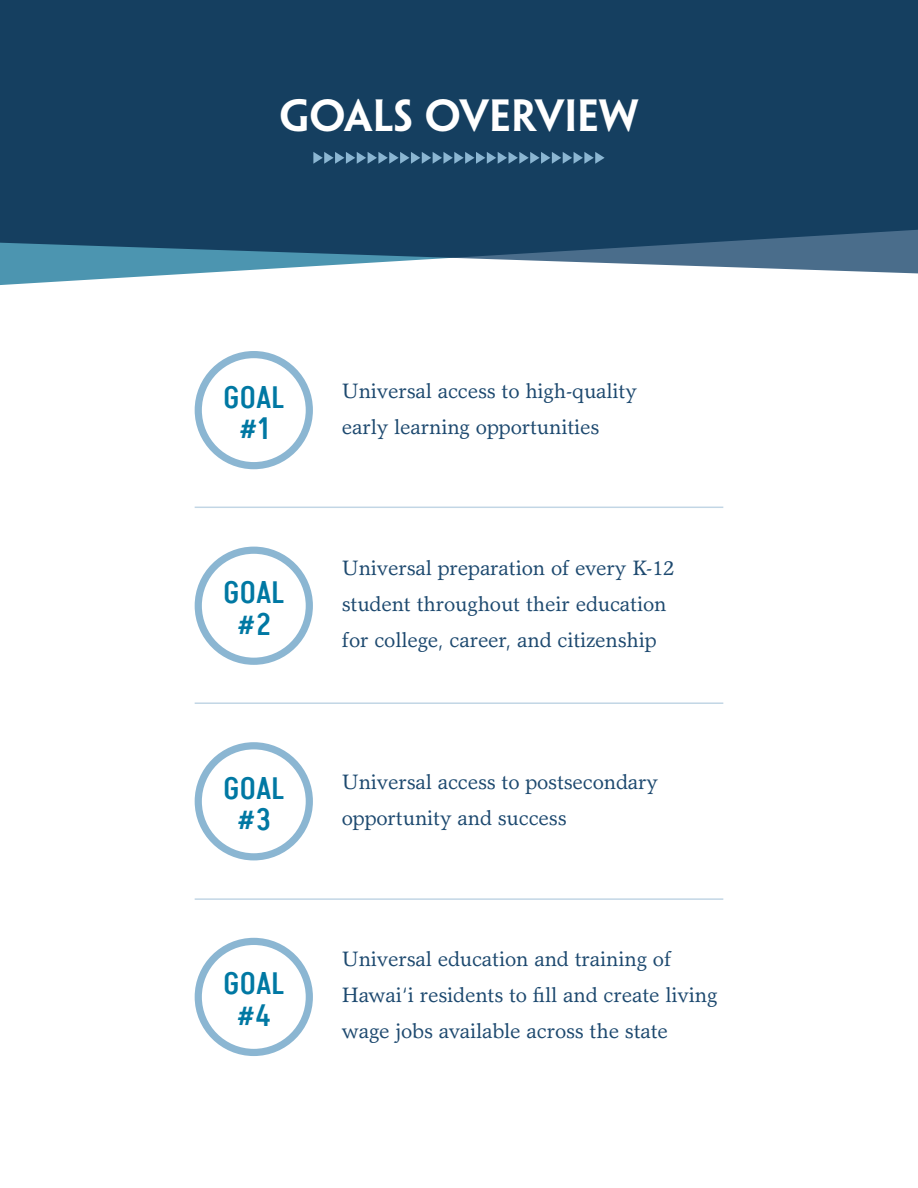
<style>
.page{position:relative;width:918px;height:1188px;background:#fff}
.page>*{position:absolute;margin:0;border:0;box-sizing:border-box;transform-origin:0 0}
.t1{font:40.5px "Penumbra Semibold Flare";color:#fff}
.t2{font:500 30.6px/31.5px "Akshar";letter-spacing:-.005em;color:#0078a3;text-align:center}
.t3{font:21px/36px "Garth Graphic";letter-spacing:-.01em;color:#1d496f}
</style>
<div class="page">
<svg style="left:0;top:0;width:918px;height:285px;background:#264f6e"></svg>
<svg style="left:307px;top:151px;width:298px;height:14px;background:#3f6989"></svg>
<div style="left:195px;top:351px;width:118px;height:118px;border:7px solid #8bb6d2;border-radius:50%"></div>
<div style="left:195px;top:547px;width:118px;height:118px;border:7px solid #8bb6d2;border-radius:50%"></div>
<div style="left:195px;top:742px;width:118px;height:118px;border:7px solid #8bb6d2;border-radius:50%"></div>
<div style="left:195px;top:938px;width:118px;height:118px;border:7px solid #8bb6d2;border-radius:50%"></div>
<hr style="left:195px;top:507px;width:528px;height:1px;background:#c2d6e5">
<hr style="left:195px;top:702px;width:528px;height:2px;background:#c2d6e5">
<hr style="left:195px;top:898px;width:528px;height:2px;background:#c2d6e5">
<h1 class="t1" style="left:280px;top:90px;width:360px">GOALS OVERVIEW</h1>
<h2 class="t2" style="left:224px;top:382px;width:62px">GOAL #1</h2>
<h2 class="t2" style="left:224px;top:577px;width:62px">GOAL #2</h2>
<h2 class="t2" style="left:224px;top:773px;width:62px">GOAL #3</h2>
<h2 class="t2" style="left:224px;top:968px;width:62px">GOAL #4</h2>
<p class="t3" style="left:342px;top:373px;width:297px">Universal access to high-quality early learning opportunities</p>
<p class="t3" style="left:342px;top:549px;width:334px">Universal preparation of every K-12 student throughout their education for college, career, and citizenship</p>
<p class="t3" style="left:342px;top:764px;width:318px">Universal access to postsecondary opportunity and success</p>
<p class="t3" style="left:342px;top:940px;width:377px">Universal education and training of<br>Hawai‘i residents to fill and create living wage jobs available across the state</p>
</div>
